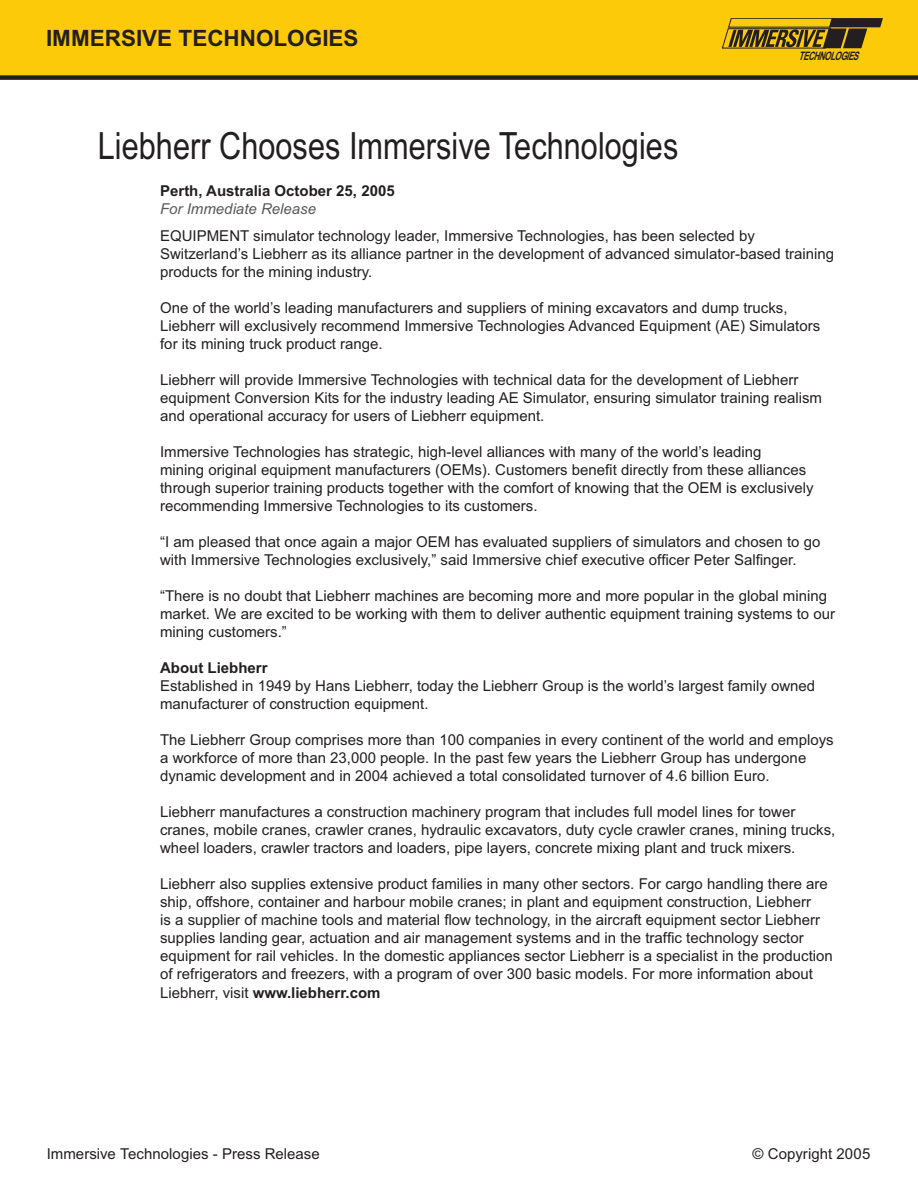
<style>
.page{position:relative;width:918px;height:1188px;background:#fff}
.page>*{position:absolute;margin:0;border:0;box-sizing:border-box;transform-origin:0 0}
.t1{font:37.5px "Arial Narrow";color:#231f20}
.t2{font:700 22.5px "Arial";color:#231f20}
.t3{font:15px/18px "Arial";color:#231f20}
.t4{font:700 15px "Arial";color:#231f20}
.t5{font:italic 15px "Arial";color:#57585a}
.t6{font:italic 700 11.7px "Arial Narrow";color:#231f20;scale:.85 1}
.s1{font-weight:400}
</style>
<div class="page">
<div style="left:0;top:0;width:918px;height:78px;background:#fdca0a"></div>
<div style="left:0;top:75px;width:918px;height:5px;background:#231f20"></div>
<svg style="left:722px;top:18px;width:161px;height:30px"></svg>
<h2 class="t2" style="left:46px;top:25px;width:314px">IMMERSIVE TECHNOLOGIES</h2>
<h1 class="t1" style="left:98px;top:124px;width:582px">Liebherr Chooses Immersive Technologies</h1>
<p class="t4" style="left:160px;top:182px;width:236px">Perth, Australia October 25, 2005</p>
<p class="t5" style="left:160px;top:200px;width:157px">For Immediate Release</p>
<p class="t6" style="left:799px;top:51px;width:75px">TECHNOLOGIES</p>
<p class="t3" style="left:160px;top:228px;width:676px">EQUIPMENT simulator technology leader, Immersive Technologies, has been selected by<br>Switzerland’s Liebherr as its alliance partner in the development of advanced simulator-based training products for the mining industry.</p>
<p class="t3" style="left:160px;top:300px;width:662px">One of the world’s leading manufacturers and suppliers of mining excavators and dump trucks,<br>Liebherr will exclusively recommend Immersive Technologies Advanced Equipment (AE) Simulators for its mining truck product range.</p>
<p class="t3" style="left:160px;top:372px;width:663px">Liebherr will provide Immersive Technologies with technical data for the development of Liebherr equipment Conversion Kits for the industry leading AE Simulator, ensuring simulator training realism and operational accuracy for users of Liebherr equipment.</p>
<p class="t3" style="left:160px;top:444px;width:655px">Immersive Technologies has strategic, high-level alliances with many of the world’s leading<br>mining original equipment manufacturers (OEMs). Customers benefit directly from these alliances through superior training products together with the comfort of knowing that the OEM is exclusively recommending Immersive Technologies to its customers.</p>
<p class="t3" style="left:160px;top:534px;width:662px">“I am pleased that once again a major OEM has evaluated suppliers of simulators and chosen to go with Immersive Technologies exclusively,” said Immersive chief executive officer Peter Salfinger.</p>
<p class="t3" style="left:160px;top:588px;width:676px">“There is no doubt that Liebherr machines are becoming more and more popular in the global mining market. We are excited to be working with them to deliver authentic equipment training systems to our mining customers.”</p>
<p class="t4" style="left:160px;top:659px;width:109px">About Liebherr</p>
<p class="t3" style="left:160px;top:678px;width:657px">Established in 1949 by Hans Liebherr, today the Liebherr Group is the world’s largest family owned manufacturer of construction equipment.</p>
<p class="t3" style="left:160px;top:732px;width:675px">The Liebherr Group comprises more than 100 companies in every continent of the world and employs a workforce of more than 23,000 people. In the past few years the Liebherr Group has undergone dynamic development and in 2004 achieved a total consolidated turnover of 4.6 billion Euro.</p>
<p class="t3" style="left:160px;top:804px;width:677px">Liebherr manufactures a construction machinery program that includes full model lines for tower cranes, mobile cranes, crawler cranes, hydraulic excavators, duty cycle crawler cranes, mining trucks, wheel loaders, crawler tractors and loaders, pipe layers, concrete mixing plant and truck mixers.</p>
<p class="t3" style="left:160px;top:876px;width:674px">Liebherr also supplies extensive product families in many other sectors. For cargo handling there are ship, offshore, container and harbour mobile cranes; in plant and equipment construction, Liebherr<br>is a supplier of machine tools and material flow technology, in the aircraft equipment sector Liebherr supplies landing gear, actuation and air management systems and in the traffic technology sector equipment for rail vehicles. In the domestic appliances sector Liebherr is a specialist in the production of refrigerators and freezers, with a program of over 300 basic models. For more information about</p>
<p class="t4" style="left:160px;top:984px;width:222px"><span class="s1">Liebherr, visit</span> www.liebherr.com</p>
<p class="t3" style="left:47px;top:1146px;width:275px">Immersive Technologies - Press Release</p>
<p class="t3" style="left:753px;top:1146px;width:120px">© Copyright 2005</p>
</div>
